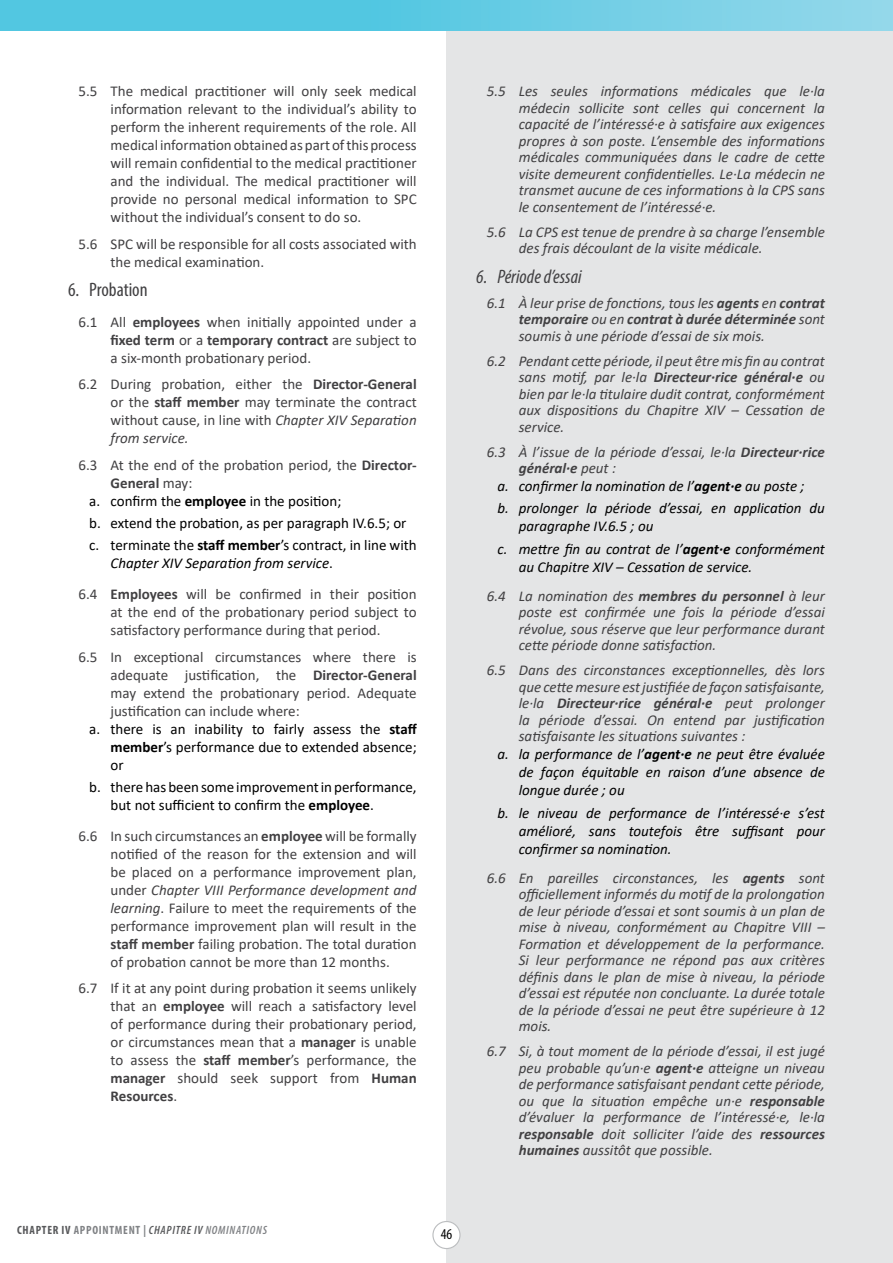
<style>
.page{position:relative;width:893px;height:1263px;background:#fff}
.page>*{position:absolute;margin:0;border:0;box-sizing:border-box;transform-origin:0 0}
.t1{font:italic condensed 19.5px "Myriad Pro";color:#414042}
.t2{font:condensed 19.5px "Myriad Pro";color:#414042}
.t3{font:italic 15px/16.5px "Calibri";color:#414042;text-align:justify}
.t4{font:15px/18px "Calibri";color:#414042;text-align:justify}
.t5{font:italic 15px/18px "Calibri";color:#000}
.t6{font:15px/22.2px "Calibri";color:#000}
.t7{font:700 15px "Calibri";color:#414042}
.t8{font:condensed 15px "Myriad Pro";color:#000}
.t9{font:700 condensed 12px "Myriad Pro";letter-spacing:.06em;color:#808285}
.s1{font-weight:700}
.s2{font-style:italic}
.s3{font-weight:400}
.s4{font-style:italic;color:#000}
.s5{color:#000}
.s6{color:#414042}
.s7{font-weight:700;color:#414042}
.s8{color:#58595b}
.s9{font-weight:600;font-style:italic;color:#58595b}
.s10{font-weight:600;font-style:italic}
</style>
<div class="page">
<div style="left:446px;top:0;width:447px;height:1263px;background:#e4e5e6"></div>
<div style="left:433px;top:1221px;width:27px;height:27px;background:#fff;border-radius:50%"></div>
<div style="left:432px;top:1221px;width:29px;height:28px;border:1px solid #bcbec0;border-radius:50%"></div>
<img style="left:0;top:0;width:893px;height:30px">
<p class="t4" style="left:111px;top:82px;width:308px;text-indent:-32px">5.5 The medical practitioner will only seek medical information relevant to the individual’s ability to perform the inherent requirements of the role. All medical information obtained as part of this process will remain confidential to the medical practitioner and the individual. The medical practitioner will provide no personal medical information to SPC without the individual’s consent to do so.</p>
<p class="t4" style="left:111px;top:234px;width:308px;text-indent:-32px">5.6 SPC will be responsible for all costs associated with the medical examination.</p>
<h1 class="t2" style="left:68px;top:278px;width:81px">6. Probation</h1>
<p class="t4" style="left:111px;top:312px;width:308px;text-indent:-32px">6.1 All <span class="s1">employees</span> when initially appointed under a <span class="s1">fixed term</span> or a <span class="s1">temporary contract</span> are subject to a six-month probationary period.</p>
<p class="t4" style="left:111px;top:375px;width:308px;text-indent:-32px">6.2 During probation, either the <span class="s1">Director-General </span>or the <span class="s1">staff member</span> may terminate the contract without cause, in line with <span class="s2">Chapter XIV Separation from service.</span></p>
<p class="t4" style="left:79px;top:455px;width:340px">6.3 At the end of the probation period, the <span class="s1">Director-</span></p>
<p class="t7" style="left:111px;top:472px;width:83px">General <span class="s3">may:</span></p>
<p class="t6" style="left:89px;top:489px;width:254px">a. confirm the <span class="s1">employee</span> in the position;</p>
<p class="t6" style="left:89px;top:512px;width:329px">b. extend the probation, as per paragraph IV.6.5; or c. terminate the <span class="s1">staff member</span>’s contract, in line with</p>
<p class="t4" style="left:79px;top:548px;width:340px;line-height:30.8px;text-indent:32px"><span class="s4">Chapter XIV Separation from service</span><span class="s5">.<br></span>6.4 <span class="s1">Employees</span> will be confirmed in their position</p>
<p class="t4" style="left:111px;top:603px;width:308px">at the end of the probationary period subject to satisfactory performance during that period.</p>
<p class="t4" style="left:79px;top:647px;width:340px">6.5 In exceptional circumstances where there is</p>
<p class="t4" style="left:111px;top:665px;width:308px">adequate justification, the <span class="s1">Director-General</span></p>
<p class="t4" style="left:111px;top:683px;width:308px">may extend the probationary period. Adequate</p>
<p class="t4" style="left:111px;top:701px;width:191px">justification can include where:</p>
<p class="t6" style="left:89px;top:717px;width:329px">a. there is an inability to fairly assess the <span class="s1">staff</span></p>
<p class="t6" style="left:111px;top:735px;width:308px"><span class="s1">member</span>’s performance due to extended absence;</p>
<p class="t6" style="left:111px;top:753px;width:15px">or</p>
<p class="t6" style="left:111px;top:777px;width:308px;line-height:18px;text-indent:-21px">b. there has been some improvement in performance, but not sufficient to confirm the <span class="s1">employee</span>.</p>
<p class="t4" style="left:111px;top:826px;width:308px;text-indent:-32px">6.6 In such circumstances an <span class="s1">employee</span> will be formally notified of the reason for the extension and will be placed on a performance improvement plan, under <span class="s2">Chapter VIII Performance development and learning</span>. Failure to meet the requirements of the performance improvement plan will result in the <span class="s1">staff member</span> failing probation. The total duration of probation cannot be more than 12 months.</p>
<p class="t4" style="left:111px;top:979px;width:308px;text-indent:-32px">6.7 If it at any point during probation it seems unlikely that an <span class="s1">employee</span> will reach a satisfactory level of performance during their probationary period, or circumstances mean that a <span class="s1">manager</span> is unable to assess the <span class="s1">staff member</span>’s performance, the <span class="s1">manager</span> should seek support from <span class="s1">Human Resources</span>.</p>
<p class="t3" style="left:519px;top:82px;width:308px;text-indent:-32px">5.5 Les seules informations médicales que le·la médecin sollicite sont celles qui concernent la capacité de l’intéressé·e à satisfaire aux exigences propres à son poste. L’ensemble des informations médicales communiquées dans le cadre de cette visite demeurent confidentielles. Le·La médecin ne transmet aucune de ces informations à la CPS sans le consentement de l’intéressé·e.</p>
<p class="t3" style="left:519px;top:223px;width:308px;text-indent:-32px">5.6 La CPS est tenue de prendre à sa charge l’ensemble des frais découlant de la visite médicale.</p>
<h1 class="t1" style="left:476px;top:264px;width:107px">6. Période d’essai</h1>
<p class="t3" style="left:519px;top:294px;width:308px;text-indent:-32px">6.1 À leur prise de fonctions, tous les <span class="s1">agents</span> en <span class="s1">contrat temporaire</span> ou en <span class="s1">contrat à durée déterminée</span> sont soumis à une période d’essai de six mois.</p>
<p class="t3" style="left:519px;top:352px;width:308px;text-indent:-32px">6.2 Pendant cette période, il peut être mis fin au contrat sans motif, par le·la <span class="s1">Directeur·rice général·e</span> ou bien par le·la titulaire dudit contrat, conformément aux dispositions du Chapitre XIV – Cessation de service.</p>
<p class="t3" style="left:519px;top:443px;width:308px;text-indent:-32px">6.3 À l’issue de la période d’essai, le·la <span class="s1">Directeur·rice général·e</span> peut :</p>
<p class="t5" style="left:497px;top:474px;width:329px;line-height:22.2px">a. confirmer la nomination de l’<span class="s1">agent·e</span> au poste ;<br>b. prolonger la période d’essai, en application du</p>
<p class="t5" style="left:497px;top:515px;width:329px;line-height:22.2px;text-indent:21px">paragraphe IV.6.5 ; ou<br>c. mettre fin au contrat de l’<span class="s1">agent·e</span> conformément</p>
<p class="t5" style="left:487px;top:551px;width:340px;line-height:29.2px;text-indent:32px">au Chapitre XIV – Cessation de service.<br><span class="s6">6.4 La nomination des</span> <span class="s7">membres du personnel</span> <span class="s6">à leur</span></p>
<p class="t3" style="left:519px;top:603px;width:308px">poste est confirmée une fois la période d’essai révolue, sous réserve que leur performance durant cette période donne satisfaction.</p>
<p class="t3" style="left:519px;top:661px;width:308px;text-indent:-32px">6.5 Dans des circonstances exceptionnelles, dès lors que cette mesure est justifiée de façon satisfaisante, le·la <span class="s1">Directeur·rice général·e</span> peut prolonger la période d’essai. On entend par justification satisfaisante les situations suivantes :</p>
<p class="t5" style="left:519px;top:745px;width:308px;text-align:justify;text-indent:-21px">a. la performance de l’<span class="s1">agent·e</span> ne peut être évaluée de façon équitable en raison d’une absence de longue durée ; ou</p>
<p class="t5" style="left:519px;top:803px;width:308px;text-align:justify;text-indent:-21px">b. le niveau de performance de l’intéressé·e s’est amélioré, sans toutefois être suffisant pour confirmer sa nomination.</p>
<p class="t3" style="left:519px;top:869px;width:308px;text-indent:-32px">6.6 En pareilles circonstances, les <span class="s1">agents</span> sont officiellement informés du motif de la prolongation de leur période d’essai et sont soumis à un plan de mise à niveau, conformément au Chapitre VIII – Formation et développement de la performance.<br>Si leur performance ne répond pas aux critères définis dans le plan de mise à niveau, la période d’essai est réputée non concluante. La durée totale de la période d’essai ne peut être supérieure à 12 mois.</p>
<p class="t3" style="left:519px;top:1042px;width:308px;text-indent:-32px">6.7 Si, à tout moment de la période d’essai, il est jugé peu probable qu’un·e <span class="s1">agent·e</span> atteigne un niveau de performance satisfaisant pendant cette période, ou que la situation empêche un·e <span class="s1">responsable </span>d’évaluer la performance de l’intéressé·e, le·la <span class="s1">responsable</span> doit solliciter l’aide des <span class="s1">ressources humaines</span> aussitôt que possible.</p>
<p class="t9" style="left:17px;top:1223px;width:251px"><span class="s8">CHAPTER IV</span> APPOINTMENT | <span class="s9">CHAPITRE IV</span> <span class="s10">NOMINATIONS</span></p>
<p class="t8" style="left:441px;top:1225px;width:13px">46</p>
</div>
